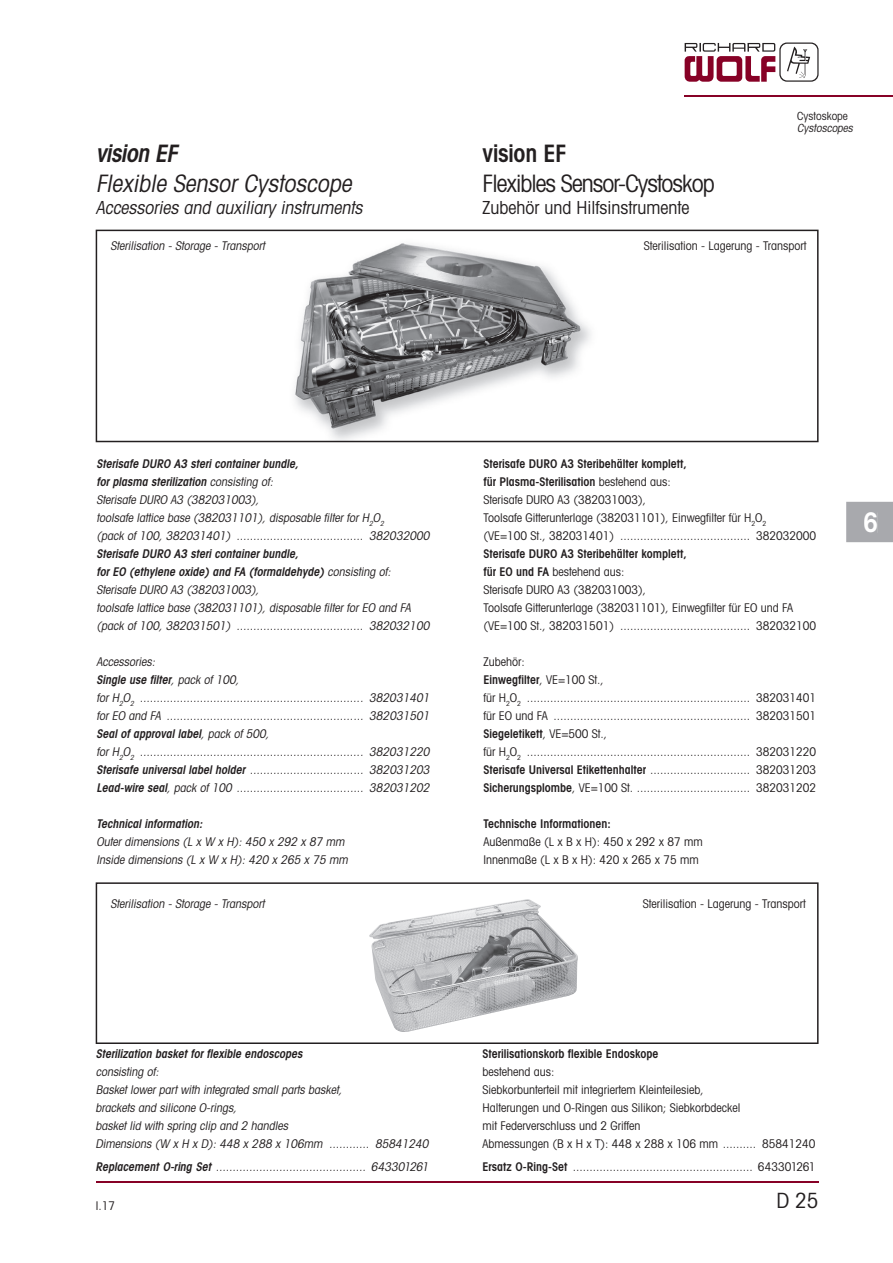
<style>
.page{position:relative;width:893px;height:1263px;background:#fff}
.page>*{position:absolute;margin:0;border:0;box-sizing:border-box;transform-origin:0 0}
.t1{font:600 condensed 27px "Avant Garde";color:#fff}
.t2{font:condensed 24px "Avant Garde";letter-spacing:-.04em;color:#231f20}
.t3{font:italic condensed 24px "Avant Garde";color:#231f20}
.t4{font:italic 600 condensed 24px "Avant Garde";color:#231f20}
.t5{font:600 condensed 24px "Avant Garde";letter-spacing:-.01em;color:#231f20}
.t6{font:condensed 21px "Avant Garde";color:#231f20}
.t7{font:italic condensed 18px "Avant Garde";color:#231f20}
.t8{font:condensed 18px "Avant Garde";color:#231f20}
.t9{font:italic condensed 12px/18px "Avant Garde";color:#231f20}
.t10{font:condensed 12px/18px "Avant Garde";color:#231f20}
.t11{font:italic 600 condensed 12px "Avant Garde";color:#231f20}
.t12{font:600 condensed 12px "Avant Garde";color:#231f20}
.t13{font:italic condensed 11.25px "Avant Garde";color:#231f20}
.t14{font:condensed 11.25px "Avant Garde";color:#231f20}
.s1{font-weight:600}
</style>
<div class="page">
<hr style="left:96px;top:1182px;width:723px;height:1px;background:#870126">
<svg style="left:685px;top:43px;width:134px;height:39px"></svg>
<hr style="left:685px;top:96px;width:208px;height:1px;background:#870126">
<div style="left:846px;top:502px;width:47px;height:40px;background:#a8a9ad"></div>
<div style="left:864px;top:512px;width:13px;height:21px;background:#a8a9ad"></div>
<svg style="left:96px;top:230px;width:723px;height:212px"></svg>
<svg style="left:96px;top:882px;width:723px;height:162px"></svg>
<img style="left:368px;top:899px;width:210px;height:135px">
<h2 class="t4" style="left:96px;top:139px;width:88px">vision EF</h2>
<h2 class="t3" style="left:96px;top:168px;width:262px">Flexible Sensor Cystoscope</h2>
<h3 class="t7" style="left:96px;top:197px;width:272px">Accessories and auxiliary instruments</h3>
<h2 class="t5" style="left:483px;top:138px;width:85px">vision EF</h2>
<h2 class="t2" style="left:483px;top:168px;width:234px">Flexibles Sensor-Cystoskop</h2>
<h3 class="t8" style="left:483px;top:197px;width:208px">Zubehör und Hilfsinstrumente</h3>
<p class="t14" style="left:797px;top:109px;width:52px">Cystoskope</p>
<p class="t13" style="left:797px;top:121px;width:59px">Cystoscopes</p>
<p class="t9" style="left:110px;top:236px;width:158px">Sterilisation - Storage - Transport</p>
<p class="t10" style="left:644px;top:236px;width:164px">Sterilisation - Lagerung - Transport</p>
<p class="t9" style="left:96px;top:455px;width:337px"><span class="s1">Sterisafe DURO A3 steri container bundle,<br>for plasma sterilization</span> consisting of:<br>Sterisafe DURO A3 (382031003),<br>toolsafe lattice base (382031101), disposable filter for H<sub>2</sub>O<sub>2<br></sub>(pack of 100, 382031401) ...................................... 382032000</p>
<p class="t9" style="left:96px;top:545px;width:337px"><span class="s1">Sterisafe DURO A3 steri container bundle,<br>for EO (ethylene oxide) and FA (formaldehyde)</span> consisting of:<br>Sterisafe DURO A3 (382031003),<br>toolsafe lattice base (382031101), disposable filter for EO and FA (pack of 100, 382031501) ...................................... 382032100</p>
<p class="t9" style="left:96px;top:653px;width:337px">Accessories:<br><span class="s1">Single use filter</span>, pack of 100,<br>for H<sub>2</sub>O<sub>2</sub> ................................................................... 382031401 for EO and FA ........................................................... 382031501<br><span class="s1">Seal of approval label</span>, pack of 500,<br>for H<sub>2</sub>O<sub>2</sub> ................................................................... 382031220<br><span class="s1">Sterisafe universal label holder</span> .................................. 382031203<br><span class="s1">Lead-wire seal</span>, pack of 100 ...................................... 382031202</p>
<p class="t11" style="left:96px;top:817px;width:110px">Technical information:</p>
<p class="t9" style="left:96px;top:833px;width:255px">Outer dimensions (L x W x H): 450 x 292 x 87 mm<br>Inside dimensions (L x W x H): 420 x 265 x 75 mm</p>
<p class="t10" style="left:483px;top:455px;width:334px"><span class="s1">Sterisafe DURO A3 Steribehälter komplett,<br>für Plasma-Sterilisation</span> bestehend aus:<br>Sterisafe DURO A3 (382031003),<br>Toolsafe Gitterunterlage (382031101), Einwegfilter für H<sub>2</sub>O<sub>2<br></sub>(VE=100 St., 382031401) ....................................... 382032000</p>
<p class="t10" style="left:483px;top:545px;width:334px"><span class="s1">Sterisafe DURO A3 Steribehälter komplett,<br>für EO und FA</span> bestehend aus:<br>Sterisafe DURO A3 (382031003),<br>Toolsafe Gitterunterlage (382031101), Einwegfilter für EO und FA (VE=100 St., 382031501) ....................................... 382032100</p>
<p class="t10" style="left:483px;top:653px;width:334px">Zubehör:<br><span class="s1">Einwegfilter</span>, VE=100 St.,<br>für H<sub>2</sub>O<sub>2</sub> ................................................................... 382031401 für EO und FA ........................................................... 382031501<br><span class="s1">Siegeletikett</span>, VE=500 St.,<br>für H<sub>2</sub>O<sub>2</sub> ................................................................... 382031220<br><span class="s1">Sterisafe Universal Etikettenhalter</span> .............................. 382031203<br><span class="s1">Sicherungsplombe</span>, VE=100 St. .................................. 382031202</p>
<p class="t12" style="left:483px;top:817px;width:129px">Technische Informationen:</p>
<p class="t10" style="left:483px;top:833px;width:221px">Außenmaße (L x B x H): 450 x 292 x 87 mm<br>Innenmaße (L x B x H): 420 x 265 x 75 mm</p>
<p class="t9" style="left:110px;top:894px;width:158px">Sterilisation - Storage - Transport</p>
<p class="t10" style="left:643px;top:894px;width:164px">Sterilisation - Lagerung - Transport</p>
<h1 class="t1" style="left:863px;top:506px;width:17px">6</h1>
<p class="t11" style="left:96px;top:1046px;width:211px">Sterilization basket for flexible endoscopes</p>
<p class="t9" style="left:96px;top:1062px;width:337px">consisting of:<br>Basket lower part with integrated small parts basket,<br>brackets and silicone O-rings,<br>basket lid with spring clip and 2 handles<br>Dimensions (W x H x D): 448 x 288 x 106mm ............ 85841240</p>
<p class="t9" style="left:96px;top:1157px;width:337px"><span class="s1">Replacement O-ring Set</span> ............................................. 643301261</p>
<p class="t12" style="left:483px;top:1047px;width:177px">Sterilisationskorb flexible Endoskope</p>
<p class="t10" style="left:483px;top:1063px;width:334px">bestehend aus:<br>Siebkorbunterteil mit integriertem Kleinteilesieb,<br>Halterungen und O-Ringen aus Silikon; Siebkorbdeckel<br>mit Federverschluss und 2 Griffen<br>Abmessungen (B x H x T): 448 x 288 x 106 mm .......... 85841240</p>
<p class="t10" style="left:483px;top:1157px;width:334px"><span class="s1">Ersatz O-Ring-Set</span> ...................................................... 643301261</p>
<p class="t10" style="left:96px;top:1196px;width:21px">I.17</p>
<h3 class="t6" style="left:776px;top:1187px;width:44px">D 25</h3>
</div>
